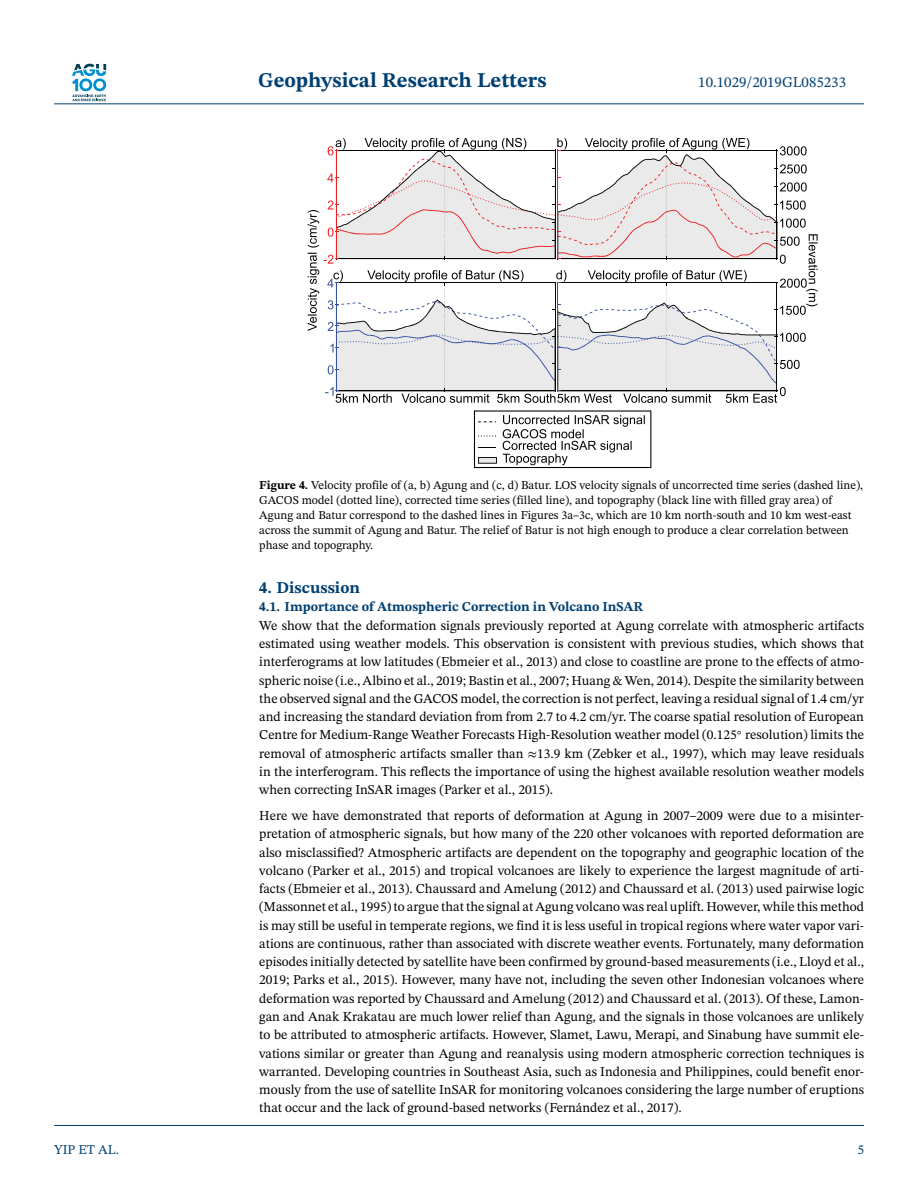
<style>
.page{position:relative;width:918px;height:1188px;background:#fff}
.page>*{position:absolute;margin:0;border:0;box-sizing:border-box;transform-origin:0 0}
.t1{font:700 21px "STIX Two Text";color:#004073}
.t2{font:700 16.5px "STIX Two Text";color:#004073}
.t3{font:15px "STIX Two Text";color:#004073}
.t4{font:13.5px/18.3px "STIX Two Text";color:#000;text-align:justify}
.t5{font:700 13.5px "STIX Two Text";color:#004073}
.t6{font:13.5px "STIX Two Text";color:#004073}
.t7{font:12px/15px "STIX Two Text";color:#000}
.s1{font-weight:700}
.s2{font-family:"STIX Math"}
</style>
<div class="page">
<svg style="left:72px;top:64px;width:34px;height:37px"></svg>
<hr style="left:54px;top:103px;width:810px;height:1px;background:#004073">
<svg style="left:474px;top:410px;width:177px;height:58px"></svg>
<svg style="left:308px;top:138px;width:510px;height:265px"></svg>
<hr style="left:54px;top:1125px;width:810px;height:1px;background:#004073">
<h1 class="t1" style="left:258px;top:72px;width:290px">Geophysical Research Letters</h1>
<p class="t3" style="left:698px;top:77px;width:149px">10.1029/2019GL085233</p>
<p class="t7" style="left:259px;top:479px;width:605px"><span class="s1">Figure 4.</span> Velocity profile of (a, b) Agung and (c, d) Batur. LOS velocity signals of uncorrected time series (dashed line), GACOS model (dotted line), corrected time series (filled line), and topography (black line with filled gray area) of Agung and Batur correspond to the dashed lines in Figures 3a–3c, which are 10 km north-south and 10 km west-east across the summit of Agung and Batur. The relief of Batur is not high enough to produce a clear correlation between phase and topography.</p>
<p class="t2" style="left:259px;top:581px;width:102px">4. Discussion</p>
<p class="t5" style="left:259px;top:602px;width:386px">4.1. Importance of Atmospheric Correction in Volcano InSAR</p>
<p class="t4" style="left:259px;top:617px;width:606px">We show that the deformation signals previously reported at Agung correlate with atmospheric artifacts estimated using weather models. This observation is consistent with previous studies, which shows that interferograms at low latitudes (Ebmeier et al., 2013) and close to coastline are prone to the effects of atmo&shy;spheric noise (i.e., Albino et al., 2019; Bastin et al., 2007; Huang &amp; Wen, 2014). Despite the similarity between the observed signal and the GACOS model, the correction is not perfect, leaving a residual signal of 1.4 cm/yr and increasing the standard deviation from from 2.7 to 4.2 cm/yr. The coarse spatial resolution of European Centre for Medium-Range Weather Forecasts High-Resolution weather model (0.125<sup>◦</sup> resolution) limits the removal of atmospheric artifacts smaller than <span class="s2">≈</span>13.9 km (Zebker et al., 1997), which may leave residuals in the interferogram. This reflects the importance of using the highest available resolution weather models when correcting InSAR images (Parker et al., 2015).</p>
<p class="t4" style="left:259px;top:808px;width:606px">Here we have demonstrated that reports of deformation at Agung in 2007–2009 were due to a misinter&shy;pretation of atmospheric signals, but how many of the 220 other volcanoes with reported deformation are also misclassified? Atmospheric artifacts are dependent on the topography and geographic location of the volcano (Parker et al., 2015) and tropical volcanoes are likely to experience the largest magnitude of arti&shy;facts (Ebmeier et al., 2013). Chaussard and Amelung (2012) and Chaussard et al. (2013) used pairwise logic (Massonnet et al., 1995) to argue that the signal at Agung volcano was real uplift. However, while this method is may still be useful in temperate regions, we find it is less useful in tropical regions where water vapor vari&shy;ations are continuous, rather than associated with discrete weather events. Fortunately, many deformation episodes initially detected by satellite have been confirmed by ground-based measurements (i.e., Lloyd et al., 2019; Parks et al., 2015). However, many have not, including the seven other Indonesian volcanoes where deformation was reported by Chaussard and Amelung (2012) and Chaussard et al. (2013). Of these, Lamon&shy;gan and Anak Krakatau are much lower relief than Agung, and the signals in those volcanoes are unlikely to be attributed to atmospheric artifacts. However, Slamet, Lawu, Merapi, and Sinabung have summit ele&shy;vations similar or greater than Agung and reanalysis using modern atmospheric correction techniques is warranted. Developing countries in Southeast Asia, such as Indonesia and Philippines, could benefit enor&shy;mously from the use of satellite InSAR for monitoring volcanoes considering the large number of eruptions that occur and the lack of ground-based networks (Fernández et al., 2017).</p>
<p class="t6" style="left:54px;top:1144px;width:66px">YIP ET AL.</p>
<p class="t6" style="left:857px;top:1144px;width:8px">5</p>
</div>
